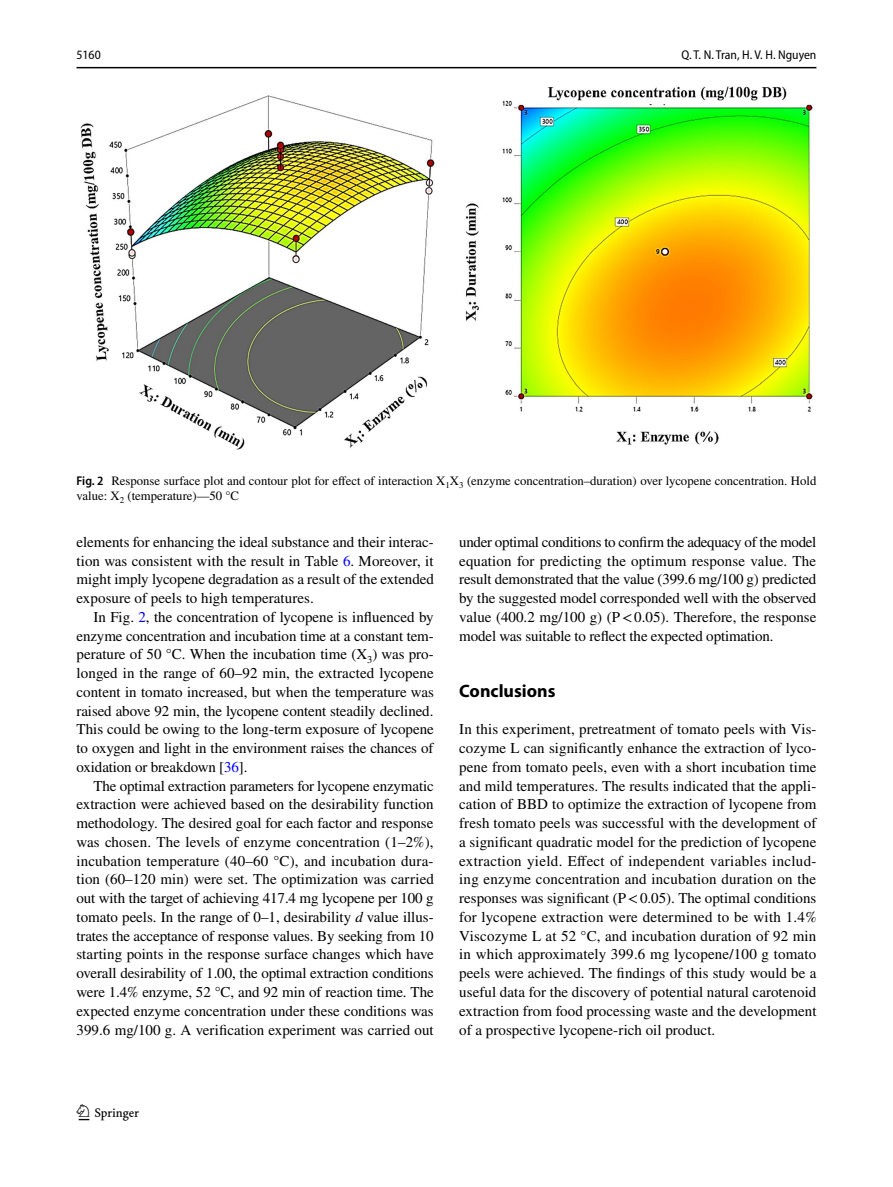
<style>
.page{position:relative;width:893px;height:1187px;background:#fff}
.page>*{position:absolute;margin:0;border:0;box-sizing:border-box;transform-origin:0 0}
.t1{font:22.5px "Springnew Regular 3";color:#000}
.t2{font:700 18px "Myriad Pro";color:#000}
.t3{font:15px/18.8px "STIX";color:#000;text-align:justify}
.t4{font:12.75px/15px "STIX";color:#000}
.t5{font:semi-condensed 12.75px "Myriad Pro";color:#000}
.s1{font-family:"Myriad Pro";font-weight:600;font-stretch:semi-condensed}
.s2{color:#00f}
.s3{font-style:italic}
</style>
<div class="page">
<hr style="left:77px;top:67px;width:739px;height:1px;background:#000">
<img style="left:81px;top:87px;width:731px;height:363px">
<p class="t5" style="left:77px;top:48px;width:26px">5160</p>
<p class="t5" style="left:682px;top:48px;width:136px">Q. T. N. Tran, H. V. H. Nguyen</p>
<p class="t4" style="left:77px;top:474px;width:741px"><span class="s1">Fig. 2</span> Response surface plot and contour plot for effect of interaction X<sub>1</sub>X<sub>3</sub> (enzyme concentration–duration) over lycopene concentration. Hold value: X<sub>2</sub> (temperature)—50 °C</p>
<p class="t3" style="left:77px;top:533px;width:359px">elements for enhancing the ideal substance and their interac&shy;tion was consistent with the result in Table <span class="s2">6</span>. Moreover, it might imply lycopene degradation as a result of the extended exposure of peels to high temperatures.</p>
<p class="t3" style="left:77px;top:608px;width:359px;text-indent:17px">In Fig. <span class="s2">2</span>, the concentration of lycopene is influenced by enzyme concentration and incubation time at a constant tem&shy;perature of 50 °C. When the incubation time (X<sub>3</sub>) was pro&shy;longed in the range of 60–92 min, the extracted lycopene content in tomato increased, but when the temperature was raised above 92 min, the lycopene content steadily declined.<br>This could be owing to the long-term exposure of lycopene to oxygen and light in the environment raises the chances of oxidation or breakdown [<span class="s2">36</span>].</p>
<p class="t3" style="left:77px;top:777px;width:359px;text-indent:17px">The optimal extraction parameters for lycopene enzymatic extraction were achieved based on the desirability function methodology. The desired goal for each factor and response was chosen. The levels of enzyme concentration (1–2%), incubation temperature (40–60 °C), and incubation dura&shy;tion (60–120 min) were set. The optimization was carried out with the target of achieving 417.4 mg lycopene per 100 g tomato peels. In the range of 0–1, desirability <span class="s3">d</span> value illus&shy;trates the acceptance of response values. By seeking from 10 starting points in the response surface changes which have overall desirability of 1.00, the optimal extraction conditions were 1.4% enzyme, 52 °C, and 92 min of reaction time. The expected enzyme concentration under these conditions was 399.6 mg/100 g. A verification experiment was carried out</p>
<p class="t3" style="left:459px;top:533px;width:359px">under optimal conditions to confirm the adequacy of the model equation for predicting the optimum response value. The result demonstrated that the value (399.6 mg/100 g) predicted by the suggested model corresponded well with the observed value (400.2 mg/100 g) (P&lt;0.05). Therefore, the response model was suitable to reflect the expected optimation.</p>
<p class="t2" style="left:459px;top:679px;width:98px">Conclusions</p>
<p class="t3" style="left:459px;top:721px;width:359px">In this experiment, pretreatment of tomato peels with Vis&shy;cozyme L can significantly enhance the extraction of lyco&shy;pene from tomato peels, even with a short incubation time and mild temperatures. The results indicated that the appli&shy;cation of BBD to optimize the extraction of lycopene from fresh tomato peels was successful with the development of a significant quadratic model for the prediction of lycopene extraction yield. Effect of independent variables includ&shy;ing enzyme concentration and incubation duration on the responses was significant (P&lt;0.05). The optimal conditions for lycopene extraction were determined to be with 1.4% Viscozyme L at 52 °C, and incubation duration of 92 min in which approximately 399.6 mg lycopene/100 g tomato peels were achieved. The findings of this study would be a useful data for the discovery of potential natural carotenoid extraction from food processing waste and the development of a prospective lycopene-rich oil product.</p>
<h1 class="t1" style="left:79px;top:1104px;width:62px">1 3</h1>
</div>
